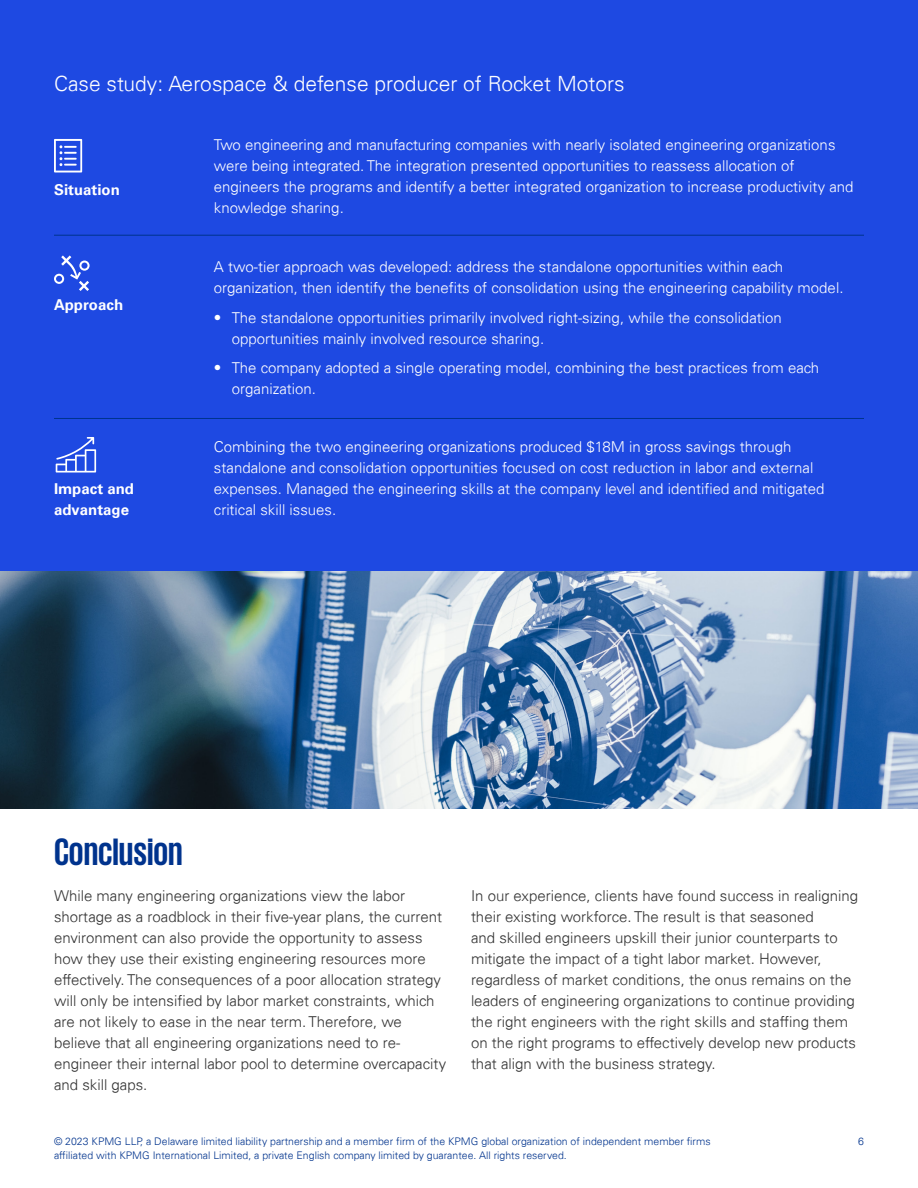
<style>
.page{position:relative;width:918px;height:1188px;background:#fff}
.page>*{position:absolute;margin:0;border:0;box-sizing:border-box;transform-origin:0 0}
.t1{font:700 39px "KPMG";color:#00338d}
.t2{font:300 21px "Univers 45";color:#fff}
.t3{font:300 15px/21px "Univers 45";color:#333}
.t4{font:300 15px/21px "Univers 45";color:#fff}
.t5{font:700 15px/21px "Univers";color:#fff}
.t6{font:300 10.5px "Univers 45";color:#00338d}
</style>
<div class="page">
<div style="left:0;top:0;width:918px;height:573px;background:#1e49e2"></div>
<svg style="left:54px;top:139px;width:28px;height:33px"></svg>
<hr style="left:54px;top:235px;width:810px;height:1px;background:#00338d">
<hr style="left:54px;top:418px;width:810px;height:1px;background:#00338d">
<svg style="left:54px;top:255px;width:36px;height:36px"></svg>
<svg style="left:56px;top:437px;width:40px;height:36px"></svg>
<img style="left:0;top:571px;width:918px;height:238px">
<h2 class="t2" style="left:54px;top:71px;width:572px">Case study: Aerospace &amp; defense producer of Rocket Motors</h2>
<p class="t5" style="left:54px;top:180px;width:67px">Situation</p>
<p class="t5" style="left:54px;top:295px;width:71px">Approach</p>
<p class="t5" style="left:54px;top:479px;width:82px">Impact and advantage</p>
<p class="t4" style="left:214px;top:134px;width:641px">Two engineering and manufacturing companies with nearly isolated engineering organizations were being integrated. The integration presented opportunities to reassess allocation of engineers the programs and identify a better integrated organization to increase productivity and knowledge sharing.</p>
<p class="t4" style="left:214px;top:257px;width:631px">A two-tier approach was developed: address the standalone opportunities within each organization, then identify the benefits of consolidation using the engineering capability model.</p>
<p class="t4" style="left:232px;top:307px;width:552px;text-indent:-18px">• The standalone opportunities primarily involved right-sizing, while the consolidation opportunities mainly involved resource sharing.</p>
<p class="t4" style="left:232px;top:357px;width:589px;text-indent:-18px">• The company adopted a single operating model, combining the best practices from each organization.</p>
<p class="t4" style="left:214px;top:436px;width:612px">Combining the two engineering organizations produced $18M in gross savings through standalone and consolidation opportunities focused on cost reduction in labor and external expenses. Managed the engineering skills at the company level and identified and mitigated critical skill issues.</p>
<h1 class="t1" style="left:54px;top:833px;width:130px">Conclusion</h1>
<p class="t3" style="left:54px;top:885px;width:394px">While many engineering organizations view the labor shortage as a roadblock in their five-year plans, the current environment can also provide the opportunity to assess how they use their existing engineering resources more effectively. The consequences of a poor allocation strategy will only be intensified by labor market constraints, which are not likely to ease in the near term. Therefore, we believe that all engineering organizations need to re&shy;engineer their internal labor pool to determine overcapacity and skill gaps.</p>
<p class="t3" style="left:471px;top:885px;width:389px">In our experience, clients have found success in realigning their existing workforce. The result is that seasoned<br>and skilled engineers upskill their junior counterparts to mitigate the impact of a tight labor market. However, regardless of market conditions, the onus remains on the leaders of engineering organizations to continue providing the right engineers with the right skills and staffing them on the right programs to effectively develop new products that align with the business strategy.</p>
<p class="t6" style="left:54px;top:1135px;width:658px">© 2023 KPMG LLP, a Delaware limited liability partnership and a member firm of the KPMG global organization of independent member firms</p>
<p class="t6" style="left:858px;top:1135px;width:7px">6</p>
<p class="t6" style="left:54px;top:1149px;width:514px">affiliated with KPMG International Limited, a private English company limited by guarantee. All rights reserved.</p>
</div>
